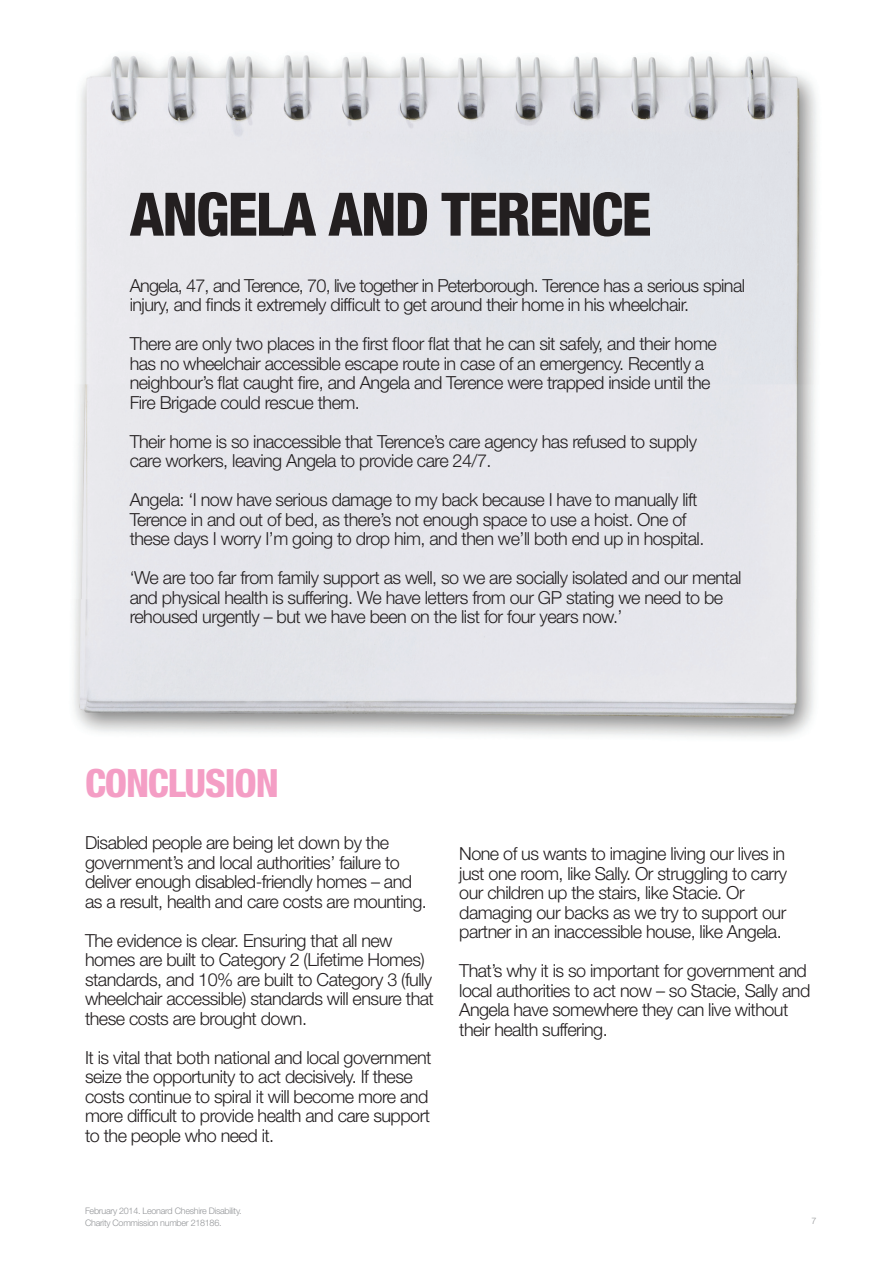
<style>
.page{position:relative;width:893px;height:1263px;background:#fff}
.page>*{position:absolute;margin:0;border:0;box-sizing:border-box;transform-origin:0 0}
.t1{font:800 condensed 60px "Helvetica Neue";letter-spacing:-.03em;color:#231f20}
.t2{font:800 condensed 39px "Helvetica Neue";letter-spacing:-.03em;color:#f49ec5}
.t3{font:300 18px/19.5px "Helvetica Neue";letter-spacing:-.03em;color:#231f20}
.t4{font:300 9px/12px "Helvetica Neue";letter-spacing:-.03em;color:#939598}
</style>
<div class="page">
<img style="left:73px;top:55px;width:744px;height:683px">
<p class="t1" style="left:130px;top:177px;width:523px">ANGELA AND TERENCE</p>
<p class="t3" style="left:130px;top:275px;width:617px">Angela, 47, and Terence, 70, live together in Peterborough. Terence has a serious spinal injury, and finds it extremely difficult to get around their home in his wheelchair.</p>
<p class="t3" style="left:130px;top:334px;width:589px">There are only two places in the first floor flat that he can sit safely, and their home has no wheelchair accessible escape route in case of an emergency. Recently a neighbour’s flat caught fire, and Angela and Terence were trapped inside until the Fire Brigade could rescue them.</p>
<p class="t3" style="left:130px;top:431px;width:569px">Their home is so inaccessible that Terence’s care agency has refused to supply care workers, leaving Angela to provide care 24/7.</p>
<p class="t3" style="left:130px;top:490px;width:576px">Angela: ‘I now have serious damage to my back because I have to manually lift<br>Terence in and out of bed, as there’s not enough space to use a hoist. One of these days I worry I’m going to drop him, and then we’ll both end up in hospital.</p>
<p class="t3" style="left:130px;top:568px;width:613px">‘We are too far from family support as well, so we are socially isolated and our mental and physical health is suffering. We have letters from our GP stating we need to be rehoused urgently – but we have been on the list for four years now.’</p>
<p class="t2" style="left:85px;top:759px;width:195px">CONCLUSION</p>
<p class="t3" style="left:85px;top:833px;width:343px">Disabled people are being let down by the government’s and local authorities’ failure to deliver enough disabled-friendly homes – and as a result, health and care costs are mounting.</p>
<p class="t3" style="left:85px;top:930px;width:350px">The evidence is clear. Ensuring that all new homes are built to Category 2 (Lifetime Homes) standards, and 10% are built to Category 3 (fully wheelchair accessible) standards will ensure that these costs are brought down.</p>
<p class="t3" style="left:85px;top:1047px;width:348px">It is vital that both national and local government seize the opportunity to act decisively. If these costs continue to spiral it will become more and more difficult to provide health and care support to the people who need it.</p>
<p class="t4" style="left:85px;top:1204px;width:158px">February 2014. Leonard Cheshire Disability.<br>Charity Commission number 218186.</p>
<p class="t3" style="left:459px;top:843px;width:329px">None of us wants to imagine living our lives in just one room, like Sally. Or struggling to carry our children up the stairs, like Stacie. Or damaging our backs as we try to support our partner in an inaccessible house, like Angela.</p>
<p class="t3" style="left:459px;top:960px;width:353px">That’s why it is so important for government and local authorities to act now – so Stacie, Sally and Angela have somewhere they can live without their health suffering.</p>
<p class="t4" style="left:811px;top:1214px;width:7px">7</p>
</div>
